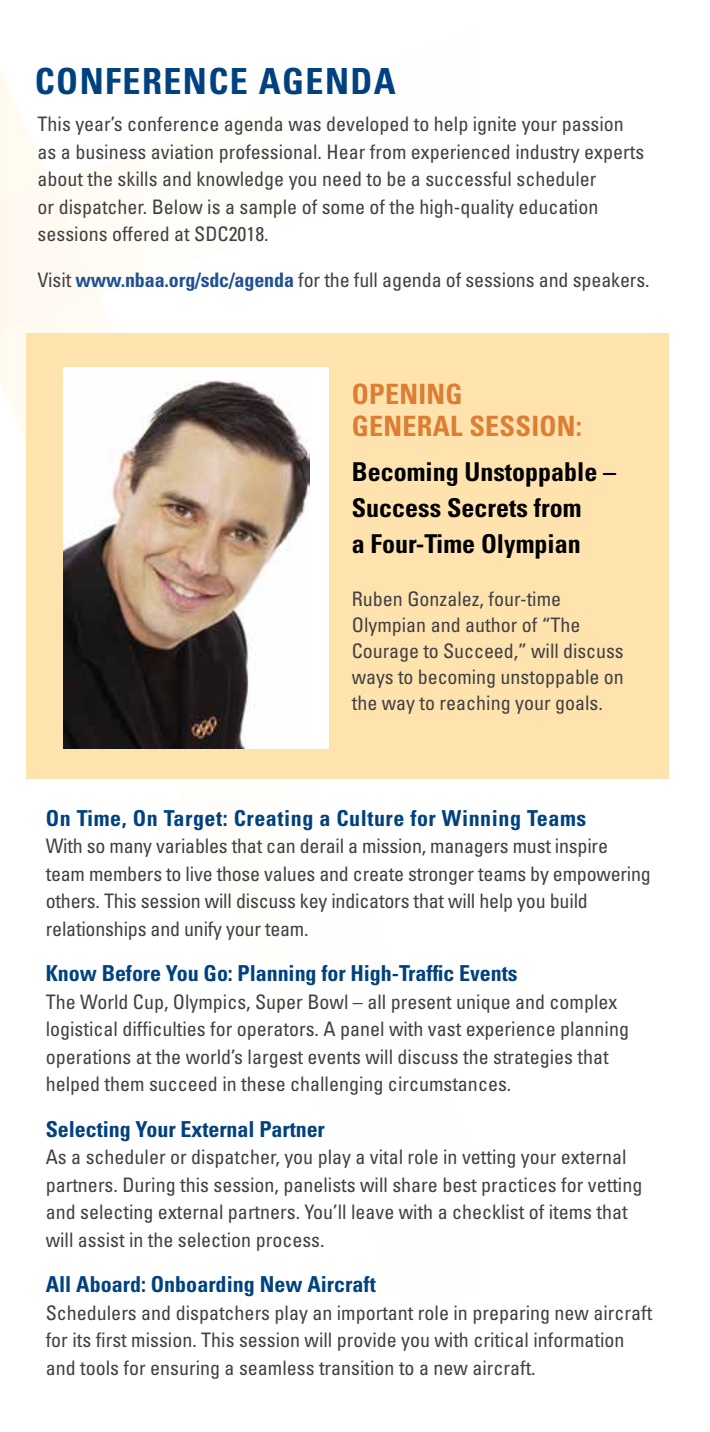
<style>
.page{position:relative;width:710px;height:1432px;background:#fff}
.page>*{position:absolute;margin:0;border:0;box-sizing:border-box;transform-origin:0 0}
.t1{font:700 condensed 36px "Univers";letter-spacing:.04em;color:#004280}
.t2{font:700 condensed 28px/32px "Univers";letter-spacing:.01em;color:#dc7e33}
.t3{font:700 condensed 26px/36px "Univers";color:#000}
.t4{font:700 condensed 22px "Univers";letter-spacing:-.005em;color:#004280}
.t5{font:700 condensed 22px "Univers";letter-spacing:.025em;color:#004280}
.t6{font:condensed 20px/27.6px "Univers";color:#414042}
.s1{font-weight:700;color:#215193}
</style>
<div class="page">
<div style="left:27px;top:333px;width:642px;height:445px;background:#ffe3af"></div>
<div style="left:63px;top:367px;width:266px;height:381px;background:#fff"></div>
<img style="left:63px;top:381px;width:247px;height:367px">
<h1 class="t1" style="left:35px;top:59px;width:363px">CONFERENCE AGENDA</h1>
<p class="t6" style="left:38px;top:110px;width:608px">This year’s conference agenda was developed to help ignite your passion as a business aviation professional. Hear from experienced industry experts about the skills and knowledge you need to be a successful scheduler<br>or dispatcher. Below is a sample of some of the high-quality education sessions offered at SDC2018.</p>
<p class="t6" style="left:38px;top:266px;width:613px">Visit <span class="s1">www.nbaa.org/sdc/agenda</span> for the full agenda of sessions and speakers.</p>
<h2 class="t2" style="left:352px;top:378px;width:232px">OPENING<br>GENERAL SESSION:</h2>
<h3 class="t3" style="left:352px;top:454px;width:266px">Becoming Unstoppable –<br>Success Secrets from<br>a Four-Time Olympian</h3>
<p class="t6" style="left:352px;top:586px;width:273px;line-height:26px">Ruben Gonzalez, four-time<br>Olympian and author of “The<br>Courage to Succeed,” will discuss ways to becoming unstoppable on the way to reaching your goals.</p>
<p class="t5" style="left:46px;top:804px;width:542px">On Time, On Target: Creating a Culture for Winning Teams</p>
<p class="t6" style="left:46px;top:832px;width:607px">With so many variables that can derail a mission, managers must inspire team members to live those values and create stronger teams by empowering others. This session will discuss key indicators that will help you build relationships and unify your team.</p>
<p class="t4" style="left:46px;top:960px;width:473px">Know Before You Go: Planning for High-Traffic Events</p>
<p class="t6" style="left:46px;top:988px;width:585px">The World Cup, Olympics, Super Bowl – all present unique and complex logistical difficulties for operators. A panel with vast experience planning operations at the world’s largest events will discuss the strategies that helped them succeed in these challenging circumstances.</p>
<p class="t4" style="left:46px;top:1115px;width:281px">Selecting Your External Partner</p>
<p class="t6" style="left:46px;top:1143px;width:598px">As a scheduler or dispatcher, you play a vital role in vetting your external partners. During this session, panelists will share best practices for vetting and selecting external partners. You’ll leave with a checklist of items that will assist in the selection process.</p>
<p class="t4" style="left:46px;top:1271px;width:331px">All Aboard: Onboarding New Aircraft</p>
<p class="t6" style="left:46px;top:1299px;width:608px">Schedulers and dispatchers play an important role in preparing new aircraft for its first mission. This session will provide you with critical information and tools for ensuring a seamless transition to a new aircraft.</p>
</div>
